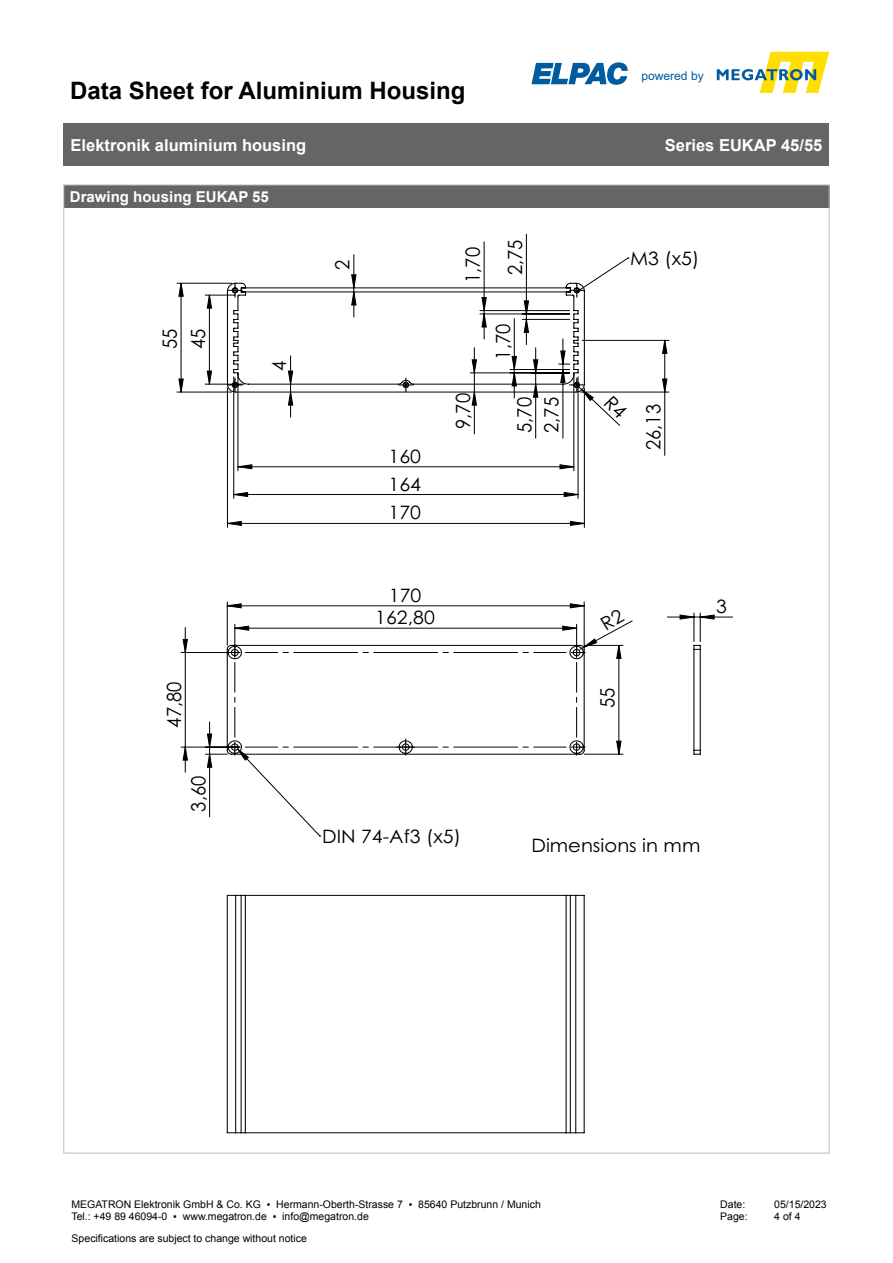
<style>
.page{position:relative;width:893px;height:1263px;background:#fff}
.page>*{position:absolute;margin:0;border:0;box-sizing:border-box;transform-origin:0 0}
.t1{font:700 24px "Arial";color:#000}
.t2{font:19.65px "Century Gothic";color:#000;scale:.94 1}
.t3{font:18.45px/28.3px "Century Gothic";color:#000;text-align:justify;scale:1.06 1}
.t4{font:700 16.5px "Arial";color:#fff}
.t5{font:700 15px "Arial";color:#fff}
.t6{font:12.15px "Arial";color:#005b9f}
.t7{font:10.5px/12.6px "Arial";color:#000}
</style>
<div class="page">
<div style="left:64px;top:123px;width:765px;height:43px;background:#646567"></div>
<svg style="left:531px;top:62px;width:97px;height:23px"></svg>
<svg style="left:717px;top:52px;width:112px;height:41px"></svg>
<div style="left:64px;top:185px;width:765px;height:23px;background:#646567"></div>
<svg style="left:207px;top:760px;width:5px;height:7px"></svg>
<svg style="left:183px;top:275px;width:484px;height:485px"></svg>
<svg style="left:179px;top:283px;width:386px;height:122px"></svg>
<svg style="left:226px;top:282px;width:367px;height:118px"></svg>
<svg style="left:226px;top:644px;width:359px;height:489px"></svg>
<svg style="left:693px;top:750px;width:8px;height:5px"></svg>
<hr style="left:700px;top:649px;width:1px;height:101px;background:#000">
<hr style="left:693px;top:649px;width:1px;height:101px;background:#000">
<svg style="left:693px;top:645px;width:8px;height:5px"></svg>
<svg style="left:604px;top:396px;width:24px;height:23px"></svg>
<svg style="left:227px;top:604px;width:487px;height:26px"></svg>
<h1 class="t1" style="left:70px;top:74px;width:397px">Data Sheet for Aluminium Housing</h1>
<p class="t6" style="left:641px;top:68px;width:64px">powered by</p>
<h3 class="t4" style="left:71px;top:134px;width:237px">Elektronik aluminium housing</h3>
<h3 class="t4" style="left:665px;top:134px;width:159px">Series EUKAP 45/55</h3>
<p class="t5" style="left:70px;top:187px;width:200px">Drawing housing EUKAP 55</p>
<p class="t2" style="left:156px;top:349px;width:23px;rotate:-90deg">55</p>
<p class="t2" style="left:184px;top:349px;width:23px;rotate:-90deg">45</p>
<p class="t2" style="left:265px;top:371px;width:12px;rotate:-90deg">4</p>
<p class="t2" style="left:160px;top:728px;width:50px;rotate:-90deg">47,80</p>
<p class="t2" style="left:184px;top:812px;width:40px;rotate:-90deg">3,60</p>
<p class="t2" style="left:329px;top:270px;width:12px;rotate:-90deg">2</p>
<p class="t3" style="left:388px;top:442px;width:32px">160<br>164<br>170</p>
<p class="t2" style="left:459px;top:283px;width:40px;rotate:-90deg">1,70</p>
<p class="t2" style="left:501px;top:275px;width:40px;rotate:-90deg">2,75</p>
<p class="t2" style="left:449px;top:429px;width:40px;rotate:-90deg">9,70</p>
<p class="t2" style="left:489px;top:360px;width:40px;rotate:-90deg">1,70</p>
<p class="t2" style="left:511px;top:433px;width:40px;rotate:-90deg">5,70</p>
<p class="t2" style="left:538px;top:433px;width:40px;rotate:-90deg">2,75</p>
<p class="t3" style="left:389px;top:581px;width:32px">170</p>
<p class="t3" style="left:375px;top:603px;width:58px">162,80</p>
<p class="t3" style="left:630px;top:244px;width:67px">M3 (x5)</p>
<p class="t2" style="left:640px;top:450px;width:50px;rotate:-90deg">26,13</p>
<p class="t2" style="left:594px;top:708px;width:23px;rotate:-90deg">55</p>
<p class="t3" style="left:716px;top:592px;width:12px">3</p>
<p class="t3" style="left:322px;top:822px;width:132px">DIN 74-Af3 (x5)</p>
<p class="t3" style="left:531px;top:831px;width:161px">Dimensions in mm</p>
<p class="t7" style="left:71px;top:1198px;width:471px">MEGATRON Elektronik GmbH &amp; Co. KG ▪ Hermann-Oberth-Strasse 7 ▪ 85640 Putzbrunn / Munich<br>Tel.: +49 89 46094-0 ▪ www.megatron.de ▪ info@megatron.de</p>
<p class="t7" style="left:720px;top:1198px;width:27px">Date:</p>
<p class="t7" style="left:774px;top:1198px;width:54px">05/15/2023</p>
<p class="t7" style="left:720px;top:1210px;width:29px">Page:</p>
<p class="t7" style="left:774px;top:1210px;width:28px">4 of 4</p>
<p class="t7" style="left:72px;top:1232px;width:237px">Specifications are subject to change without notice</p>
</div>
